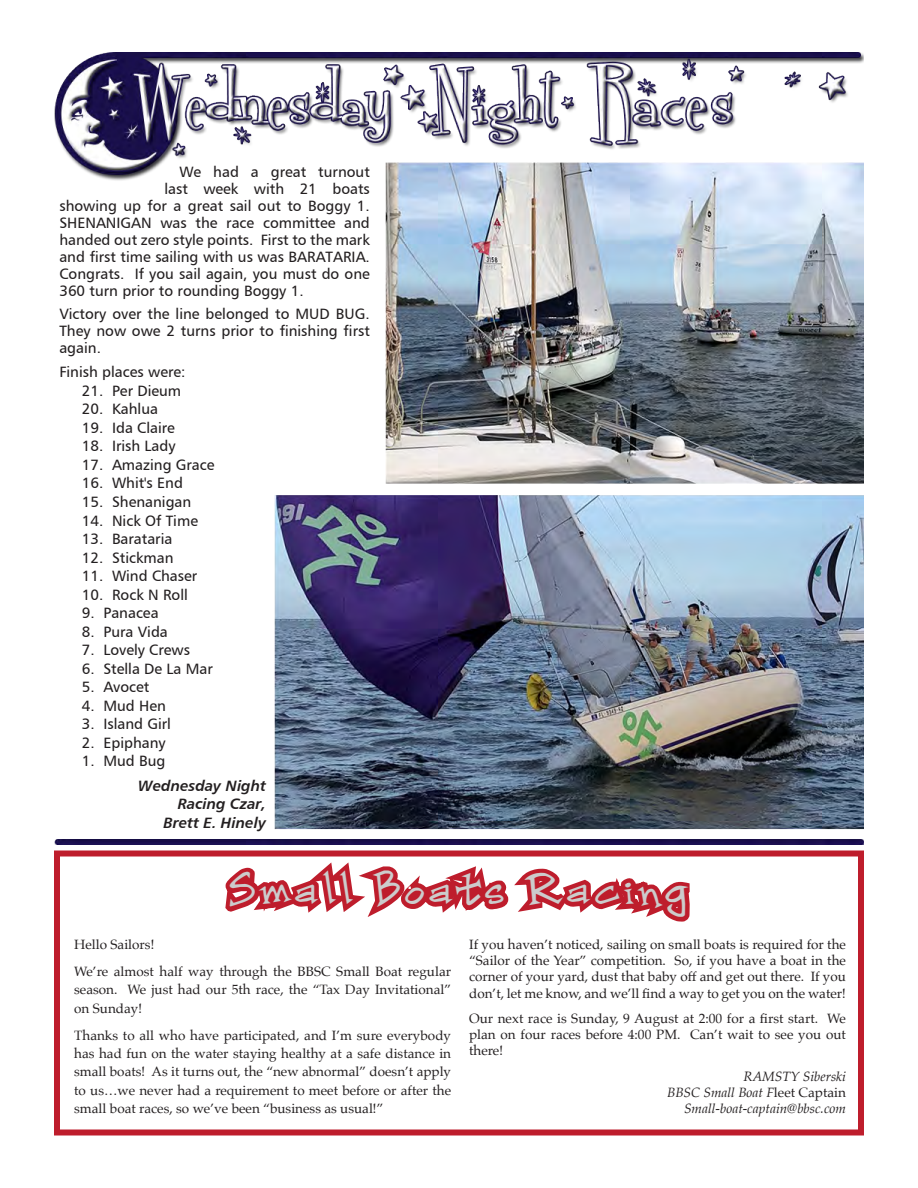
<style>
.page{position:relative;width:918px;height:1188px;background:#fff}
.page>*{position:absolute;margin:0;border:0;box-sizing:border-box;transform-origin:0 0}
.Trebuchet_9pt{font:39px "Speed Demon";letter-spacing:.1em;color:#ccc}
.tableText{font:15px/17.1px "Humanist 777 BT Roman B";color:#231f20;text-align:justify}
.normal_hum{font:15px/18.6px "Humanist 777 BT Bold Italic B";color:#231f20;text-align:right}
._9pt{font:13.5px/18.3px "Palatino";color:#231f20;text-align:justify}
._9pt-2{font:italic 13.5px "Palatino";color:#231f20}
.s1{font-style:normal}
</style>
<div class="page">
<img style="left:54px;top:52px;width:810px;height:792px">
<img style="left:258px;top:655px;width:397px;height:95px">
<svg style="left:219px;top:750px;width:624px;height:172px"></svg>
<div style="left:54px;top:850px;width:810px;height:286px;border:6px solid #be1d2c"></div>
<p class="tableText" style="left:179px;top:162px;width:192px">We had a great turnout</p>
<p class="tableText" style="left:164px;top:180px;width:207px">last week with 21 boats</p>
<p class="tableText" style="left:59px;top:197px;width:312px">showing up for a great sail out to Boggy 1.</p>
<p class="tableText" style="left:59px;top:214px;width:312px">SHENANIGAN was the race committee and</p>
<p class="tableText" style="left:59px;top:231px;width:312px">handed out zero style points. First to the mark</p>
<p class="tableText" style="left:59px;top:248px;width:312px">and first time sailing with us was BARATARIA.</p>
<p class="tableText" style="left:59px;top:265px;width:312px">Congrats. If you sail again, you must do one</p>
<p class="tableText" style="left:59px;top:282px;width:246px">360 turn prior to rounding Boggy 1.</p>
<p class="tableText" style="left:59px;top:305px;width:312px">Victory over the line belonged to MUD BUG.<br>They now owe 2 turns prior to finishing first again.</p>
<p class="tableText" style="left:59px;top:363px;width:128px">Finish places were:</p>
<p class="tableText" style="left:82px;top:382px;width:101px">21. Per Dieum</p>
<p class="tableText" style="left:82px;top:400px;width:78px">20. Kahlua</p>
<p class="tableText" style="left:82px;top:419px;width:95px">19. Ida Claire</p>
<p class="tableText" style="left:82px;top:437px;width:95px">18. Irish Lady</p>
<p class="tableText" style="left:82px;top:456px;width:134px">17. Amazing Grace</p>
<p class="tableText" style="left:82px;top:474px;width:103px">16. Whit's End</p>
<p class="tableText" style="left:82px;top:493px;width:111px">15. Shenanigan</p>
<p class="tableText" style="left:82px;top:511px;width:118px">14. Nick Of Time</p>
<p class="tableText" style="left:82px;top:530px;width:92px">13. Barataria</p>
<p class="tableText" style="left:82px;top:549px;width:93px">12. Stickman</p>
<p class="tableText" style="left:82px;top:567px;width:117px">11. Wind Chaser</p>
<p class="tableText" style="left:82px;top:586px;width:108px">10. Rock N Roll</p>
<p class="tableText" style="left:82px;top:604px;width:78px">9. Panacea</p>
<p class="tableText" style="left:82px;top:623px;width:88px">8. Pura Vida</p>
<p class="tableText" style="left:82px;top:641px;width:110px">7. Lovely Crews</p>
<p class="tableText" style="left:82px;top:660px;width:132px">6. Stella De La Mar</p>
<p class="tableText" style="left:82px;top:678px;width:69px">5. Avocet</p>
<p class="tableText" style="left:82px;top:697px;width:86px">4. Mud Hen</p>
<p class="tableText" style="left:82px;top:715px;width:91px">3. Island Girl</p>
<p class="tableText" style="left:82px;top:734px;width:85px">2. Epiphany</p>
<p class="tableText" style="left:82px;top:752px;width:85px">1. Mud Bug</p>
<p class="normal_hum" style="left:138px;top:776px;width:129px">Wednesday Night<br>Racing Czar,<br>Brett E. Hinely</p>
<p class="Trebuchet_9pt" style="left:230px;top:866px;width:460px">Small Boats Racing</p>
<p class="_9pt" style="left:74px;top:935px;width:82px">Hello Sailors!</p>
<p class="_9pt" style="left:74px;top:962px;width:378px">We’re almost half way through the BBSC Small Boat regular season. We just had our 5th race, the “Tax Day Invitational” on Sunday!</p>
<p class="_9pt" style="left:74px;top:1026px;width:378px">Thanks to all who have participated, and I’m sure everybody has had fun on the water staying healthy at a safe distance in small boats! As it turns out, the “new abnormal” doesn’t apply to us…we never had a requirement to meet before or after the small boat races, so we’ve been “business as usual!”</p>
<p class="_9pt" style="left:469px;top:936px;width:378px;line-height:16.2px">If you haven’t noticed, sailing on small boats is required for the “Sailor of the Year” competition. So, if you have a boat in the corner of your yard, dust that baby off and get out there. If you don’t, let me know, and we’ll find a way to get you on the water!</p>
<p class="_9pt" style="left:469px;top:1010px;width:378px;line-height:16.2px">Our next race is Sunday, 9 August at 2:00 for a first start. We plan on four races before 4:00 PM. Can’t wait to see you out there!</p>
<p class="_9pt-2" style="left:743px;top:1065px;width:104px">RAMSTY Siberski</p>
<p class="_9pt-2" style="left:667px;top:1081px;width:180px">BBSC Small Boat F<span class="s1">leet Captain</span></p>
<p class="_9pt-2" style="left:684px;top:1097px;width:163px">Small-boat-captain@bbsc.com</p>
</div>
